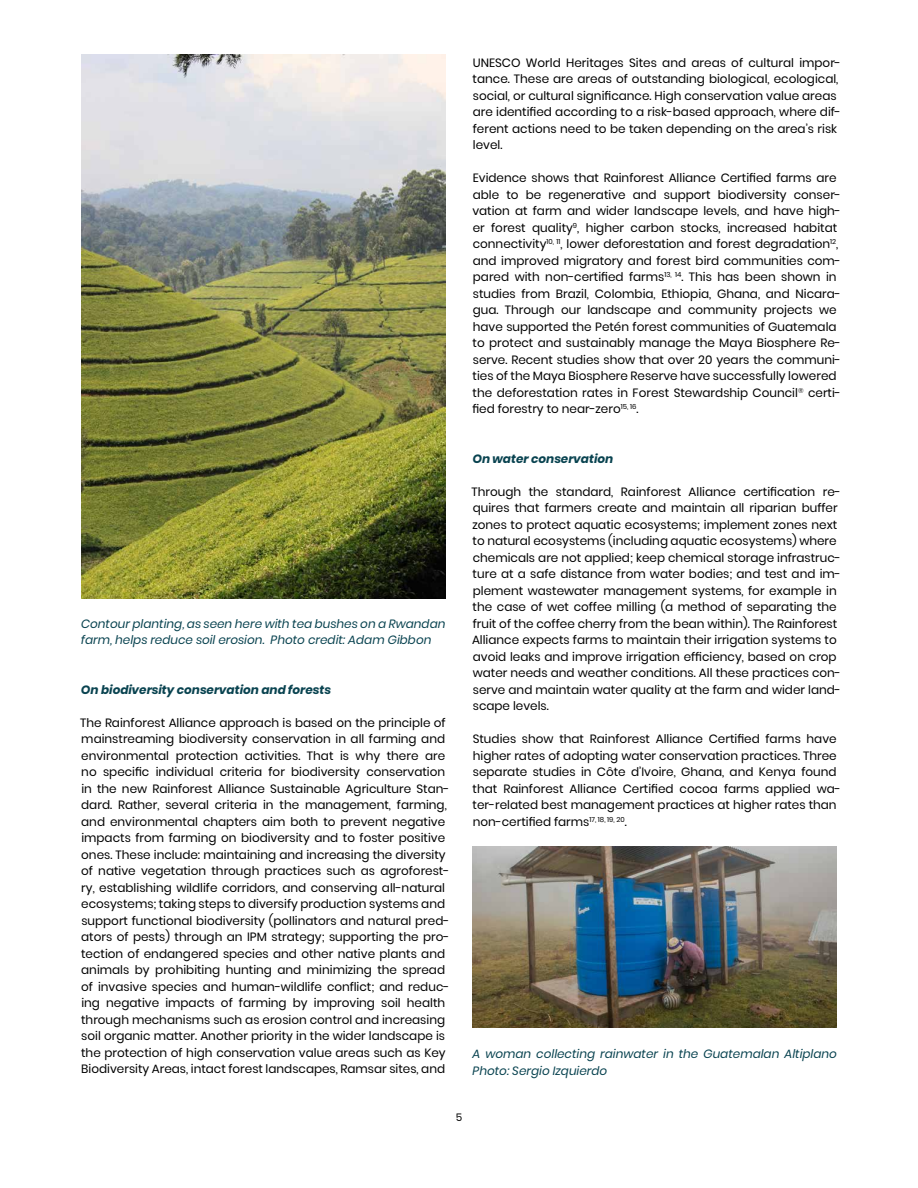
<style>
.page{position:relative;width:918px;height:1188px;background:#fff}
.page>*{position:absolute;margin:0;border:0;box-sizing:border-box;transform-origin:0 0}
.t1{font:12px/16.5px "Poppins";color:#000}
.t2{font:italic 12px/16.5px "Poppins";color:#094350}
.t3{font:italic 700 12px "Poppins";color:#094350}
.t4{font:10.5px "Poppins";color:#000}
</style>
<div class="page">
<img style="left:472px;top:846px;width:365px;height:182px">
<img style="left:81px;top:54px;width:365px;height:544px">
<p class="t2" style="left:81px;top:615px;width:366px">Contour planting, as seen here with tea bushes on a Rwandan farm, helps reduce soil erosion. Photo credit: Adam Gibbon</p>
<p class="t3" style="left:81px;top:682px;width:251px">On biodiversity conservation and forests</p>
<p class="t1" style="left:80px;top:714px;width:371px">The Rainforest Alliance approach is based on the principle of mainstreaming biodiversity conservation in all farming and environmental protection activities. That is why there are no specific individual criteria for biodiversity conservation in the new Rainforest Alliance Sustainable Agriculture Stan&shy;dard. Rather, several criteria in the management, farming, and environmental chapters aim both to prevent negative impacts from farming on biodiversity and to foster positive ones. These include: maintaining and increasing the diversity of native vegetation through practices such as agroforest&shy;ry, establishing wildlife corridors, and conserving all-natural ecosystems; taking steps to diversify production systems and support functional biodiversity (pollinators and natural pred&shy;ators of pests) through an IPM strategy; supporting the pro&shy;tection of endangered species and other native plants and animals by prohibiting hunting and minimizing the spread of invasive species and human-wildlife conflict; and reduc&shy;ing negative impacts of farming by improving soil health through mechanisms such as erosion control and increasing soil organic matter. Another priority in the wider landscape is the protection of high conservation value areas such as Key Biodiversity Areas, intact forest landscapes, Ramsar sites, and</p>
<p class="t1" style="left:473px;top:54px;width:370px">UNESCO World Heritages Sites and areas of cultural impor&shy;tance. These are areas of outstanding biological, ecological, social, or cultural significance. High conservation value areas are identified according to a risk-based approach, where dif&shy;ferent actions need to be taken depending on the area’s risk level.</p>
<p class="t1" style="left:472px;top:170px;width:370px">Evidence shows that Rainforest Alliance Certified farms are able to be regenerative and support biodiversity conser&shy;vation at farm and wider landscape levels, and have high&shy;er forest quality<sup>9</sup>, higher carbon stocks, increased habitat connectivity<sup>10,</sup> <sup>11</sup>, lower deforestation and forest degradation<sup>12</sup>, and improved migratory and forest bird communities com&shy;pared with non-certified farms<sup>13,</sup> <sup>14</sup>. This has been shown in studies from Brazil, Colombia, Ethiopia, Ghana, and Nicara&shy;gua. Through our landscape and community projects we have supported the Petén forest communities of Guatemala to protect and sustainably manage the Maya Biosphere Re&shy;serve. Recent studies show that over 20 years the communi&shy;ties of the Maya Biosphere Reserve have successfully lowered the deforestation rates in Forest Stewardship Council<sup>®</sup> certi&shy;fied forestry to near-zero<sup>15,</sup> <sup>16</sup>.</p>
<p class="t3" style="left:473px;top:451px;width:142px">On water conservation</p>
<p class="t1" style="left:472px;top:483px;width:371px">Through the standard, Rainforest Alliance certification re&shy;quires that farmers create and maintain all riparian buffer zones to protect aquatic ecosystems; implement zones next to natural ecosystems (including aquatic ecosystems) where chemicals are not applied; keep chemical storage infrastruc&shy;ture at a safe distance from water bodies; and test and im&shy;plement wastewater management systems, for example in the case of wet coffee milling (a method of separating the fruit of the coffee cherry from the bean within). The Rainforest Alliance expects farms to maintain their irrigation systems to avoid leaks and improve irrigation efficiency, based on crop water needs and weather conditions. All these practices con&shy;serve and maintain water quality at the farm and wider land&shy;scape levels.</p>
<p class="t1" style="left:473px;top:731px;width:370px">Studies show that Rainforest Alliance Certified farms have higher rates of adopting water conservation practices. Three separate studies in Côte d’Ivoire, Ghana, and Kenya found that Rainforest Alliance Certified cocoa farms applied wa&shy;ter-related best management practices at higher rates than non-certified farms<sup>17,</sup> <sup>18,</sup> <sup>19,</sup> <sup>20</sup>.</p>
<p class="t2" style="left:472px;top:1046px;width:366px">A woman collecting rainwater in the Guatemalan Altiplano<br>Photo: Sergio Izquierdo</p>
<p class="t4" style="left:456px;top:1111px;width:8px">5</p>
</div>
